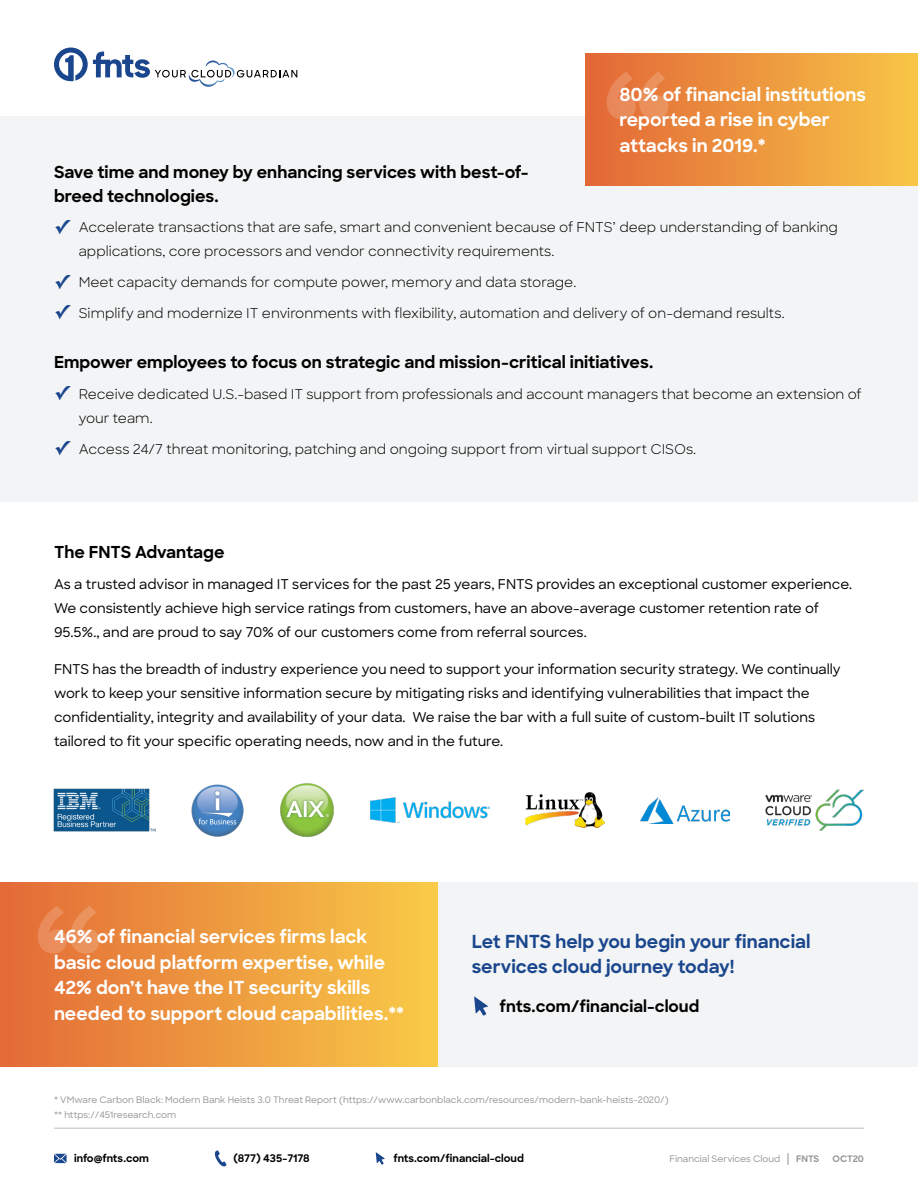
<style>
.page{position:relative;width:918px;height:1188px;background:#fff}
.page>*{position:absolute;margin:0;border:0;box-sizing:border-box;transform-origin:0 0}
.t1{font:700 18px/25.5px "Sharp Sans";color:#fff}
.t2{font:700 18px/25.5px "Sharp Sans";color:#1a468d}
.t3{font:700 16.5px/24px "Sharp Sans";color:#000}
.t4{font:700 16.05px "Sharp Sans";color:#000}
.t5{font:500 13.5px/24px "Sharp Sans";color:#000}
.t6{font:13.5px/24px "Sharp Sans";color:#000}
.t7{font:700 10.5px "Sharp Sans";color:#000}
.t8{font:500 9px/15px "Sharp Sans";color:#939598}
.t9{font:700 9px "Sharp Sans";letter-spacing:-.005em;color:#939598}
.s1{font-family:"Lucida Grande";font-weight:700;font-size:19.5px;color:#1a468d}
.s2{font-size:12px}
.s3{font-weight:700}
</style>
<div class="page">
<div style="left:0;top:117px;width:918px;height:385px;background:#f3f4f5"></div>
<svg style="left:54px;top:48px;width:243px;height:39px"></svg>
<hr style="left:54px;top:1128px;width:810px;height:1px;background:#bcbec0">
<svg style="left:376px;top:1152px;width:9px;height:13px"></svg>
<svg style="left:54px;top:1154px;width:13px;height:9px"></svg>
<svg style="left:214px;top:1150px;width:13px;height:17px"></svg>
<div style="left:586px;top:54px;width:332px;height:132px;background:linear-gradient(to right,#e26737,#f7c547)"></div>
<svg style="left:607px;top:72px;width:61px;height:48px;background:#e8834d"></svg>
<div style="left:0;top:882px;width:918px;height:185px;background:#f3f4f5"></div>
<div style="left:0;top:882px;width:438px;height:185px;background:linear-gradient(to right,#e36937,#f8ca48)"></div>
<svg style="left:38px;top:906px;width:61px;height:48px;background:#e8864d"></svg>
<svg style="left:474px;top:997px;width:14px;height:19px"></svg>
<img style="left:54px;top:789px;width:102px;height:43px">
<img style="left:370px;top:797px;width:120px;height:26px">
<img style="left:191px;top:784px;width:52px;height:52px">
<img style="left:280px;top:783px;width:54px;height:54px">
<img style="left:525px;top:792px;width:80px;height:36px">
<img style="left:640px;top:797px;width:89px;height:26px">
<img style="left:765px;top:789px;width:99px;height:42px">
<h1 class="t1" style="left:620px;top:81px;width:248px">80% of financial institutions reported a rise in cyber attacks in 2019.*</h1>
<p class="t3" style="left:54px;top:159px;width:476px">Save time and money by enhancing services with best-of&shy;breed technologies.</p>
<p class="t6" style="left:79px;top:215px;width:761px;text-indent:-25px"><span class="s1">✓</span> Accelerate transactions that are safe, smart and convenient because of FNTS’ deep understanding of banking applications, core processors and vendor connectivity requirements.</p>
<p class="t6" style="left:54px;top:270px;width:524px"><span class="s1">✓</span> Meet capacity demands for compute power, memory and data storage.</p>
<p class="t6" style="left:54px;top:300px;width:732px"><span class="s1">✓</span> Simplify and modernize IT environments with flexibility, automation and delivery of on-demand results.</p>
<p class="t3" style="left:54px;top:350px;width:601px">Empower employees to focus on strategic and mission-critical initiatives.</p>
<p class="t6" style="left:79px;top:381px;width:785px;text-indent:-25px"><span class="s1">✓</span> Receive dedicated U.S.-based IT support from professionals and account managers that become an extension of your team.</p>
<p class="t6" style="left:54px;top:436px;width:644px"><span class="s1">✓</span> Access 24/7 threat monitoring, patching and ongoing support from virtual support CISOs.</p>
<p class="t3" style="left:54px;top:539px;width:172px">The FNTS Advantage</p>
<p class="t5" style="left:54px;top:571px;width:800px">As a trusted advisor in managed IT services for the past 25 years, FNTS provides an exceptional customer experience.<br>We consistently achieve high service ratings from customers, have an above-average customer retention rate of<br>95.5%., and are proud to say 70% of our customers come from referral sources.</p>
<p class="t5" style="left:54px;top:657px;width:788px">FNTS has the breadth of industry experience you need to support your information security strategy. We continually work to keep your sensitive information secure by mitigating risks and identifying vulnerabilities that impact the confidentiality, integrity and availability of your data. We raise the bar with a full suite of custom-built IT solutions tailored to fit your specific operating needs, now and in the future.</p>
<h1 class="t1" style="left:54px;top:923px;width:352px">46% of financial services firms lack basic cloud platform expertise, while 42% don’t have the IT security skills needed to support cloud capabilities.**</h1>
<h1 class="t2" style="left:472px;top:928px;width:340px">Let FNTS help you begin your financial services cloud journey today!</h1>
<p class="t4" style="left:500px;top:994px;width:201px">fnts.com/financial-cloud</p>
<p class="t8" style="left:54px;top:1092px;width:616px">* VMware Carbon Black: Modern Bank Heists 3.0 Threat Report (https://www.carbonblack.com/resources/modern-bank-heists-2020/) ** https://451research.com</p>
<p class="t7" style="left:74px;top:1151px;width:76px">info@fnts.com</p>
<p class="t7" style="left:233px;top:1151px;width:78px">(877) 435-7178</p>
<p class="t7" style="left:393px;top:1151px;width:132px">fnts.com/financial-cloud</p>
<p class="t8" style="left:670px;top:1151px;width:151px">Financial Services Cloud <span class="s2">|</span> <span class="s3">FNTS</span></p>
<p class="t9" style="left:833px;top:1152px;width:33px">OCT20</p>
</div>
